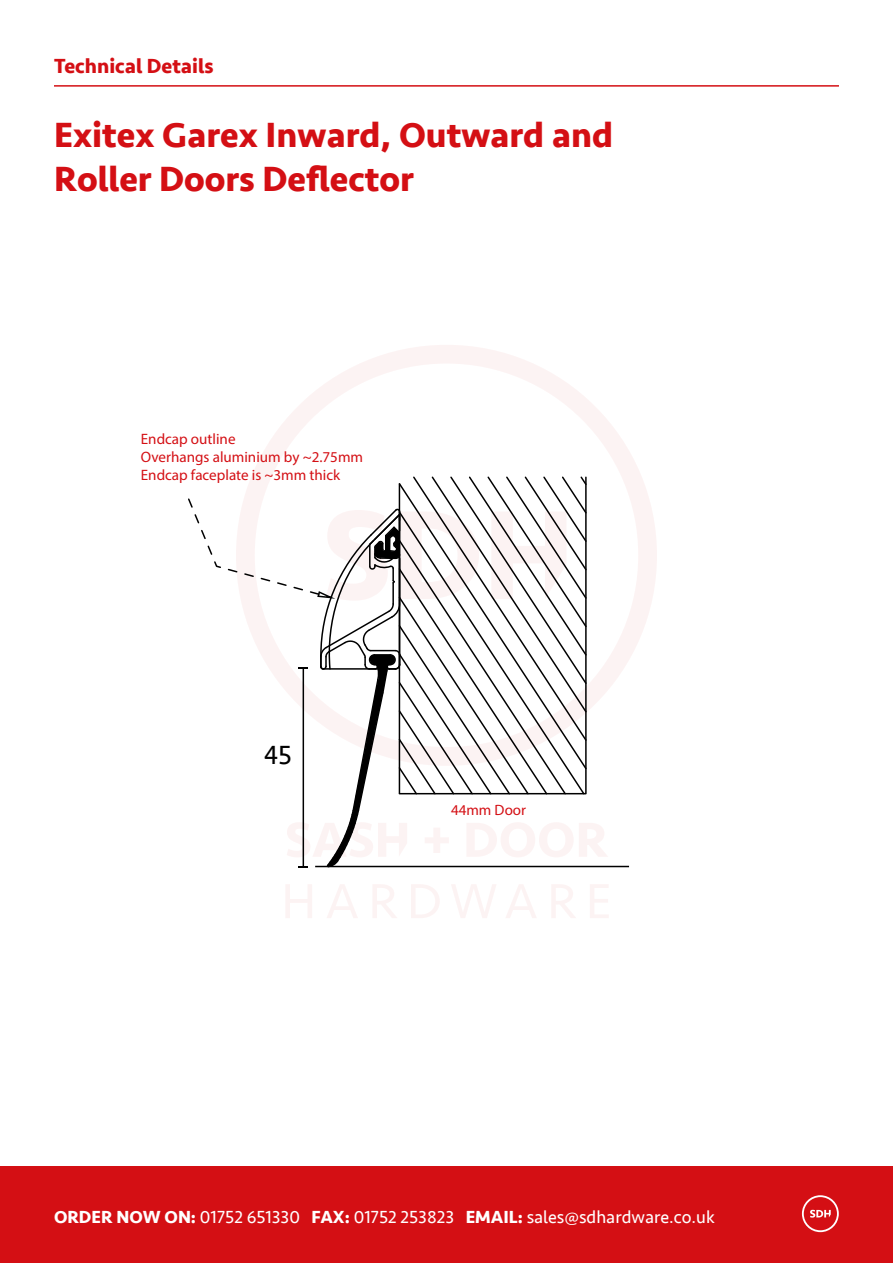
<style>
.page{position:relative;width:893px;height:1263px;background:#fff}
.page>*{position:absolute;margin:0;border:0;box-sizing:border-box;transform-origin:0 0}
.t1{font:700 36px/43.2px "Seravek";color:#d40f14}
.t2{font:27px "Seravek";color:#000}
.t3{font:700 21px "Seravek";color:#d40f14}
.t4{font:18px "Seravek";color:#fff}
.t5{font:15px/17.9px "Myriad Pro";color:#d40f14}
.s1{font-weight:700}
</style>
<div class="page">
<div style="left:0;top:1166px;width:893px;height:97px;background:#d40f14"></div>
<svg style="left:802px;top:1195px;width:37px;height:37px"></svg>
<svg style="left:246px;top:345px;width:411px;height:344px"></svg>
<svg style="left:286px;top:885px;width:26px;height:33px"></svg>
<svg style="left:327px;top:885px;width:30px;height:33px"></svg>
<svg style="left:373px;top:885px;width:24px;height:33px"></svg>
<svg style="left:411px;top:885px;width:28px;height:33px"></svg>
<svg style="left:452px;top:885px;width:44px;height:33px"></svg>
<svg style="left:506px;top:885px;width:30px;height:33px"></svg>
<svg style="left:552px;top:885px;width:23px;height:33px"></svg>
<svg style="left:590px;top:885px;width:18px;height:33px"></svg>
<hr style="left:54px;top:85px;width:785px;height:2px;background:#d40f14">
<hr style="left:315px;top:866px;width:314px;height:1px;background:#000">
<svg style="left:398px;top:476px;width:189px;height:17px"></svg>
<hr style="left:399px;top:484px;width:1px;height:310px;background:#000">
<svg style="left:188px;top:493px;width:420px;height:375px"></svg>
<h3 class="t3" style="left:54px;top:50px;width:161px">Technical Details</h3>
<h1 class="t1" style="left:54px;top:113px;width:561px">Exitex Garex Inward, Outward and<br>Roller Doors Deflector</h1>
<p class="t5" style="left:141px;top:430px;width:224px">Endcap outline<br>Overhangs aluminium by ~2.75mm<br>Endcap faceplate is ~3mm thick</p>
<h2 class="t2" style="left:264px;top:734px;width:30px">45</h2>
<p class="t5" style="left:451px;top:800px;width:77px">44mm Door</p>
<p class="t4" style="left:54px;top:1203px;width:662px"><span class="s1">ORDER NOW ON:</span> 01752 651330 <span class="s1">FAX:</span> 01752 253823 <span class="s1">EMAIL:</span> sales@sdhardware.co.uk</p>
</div>
